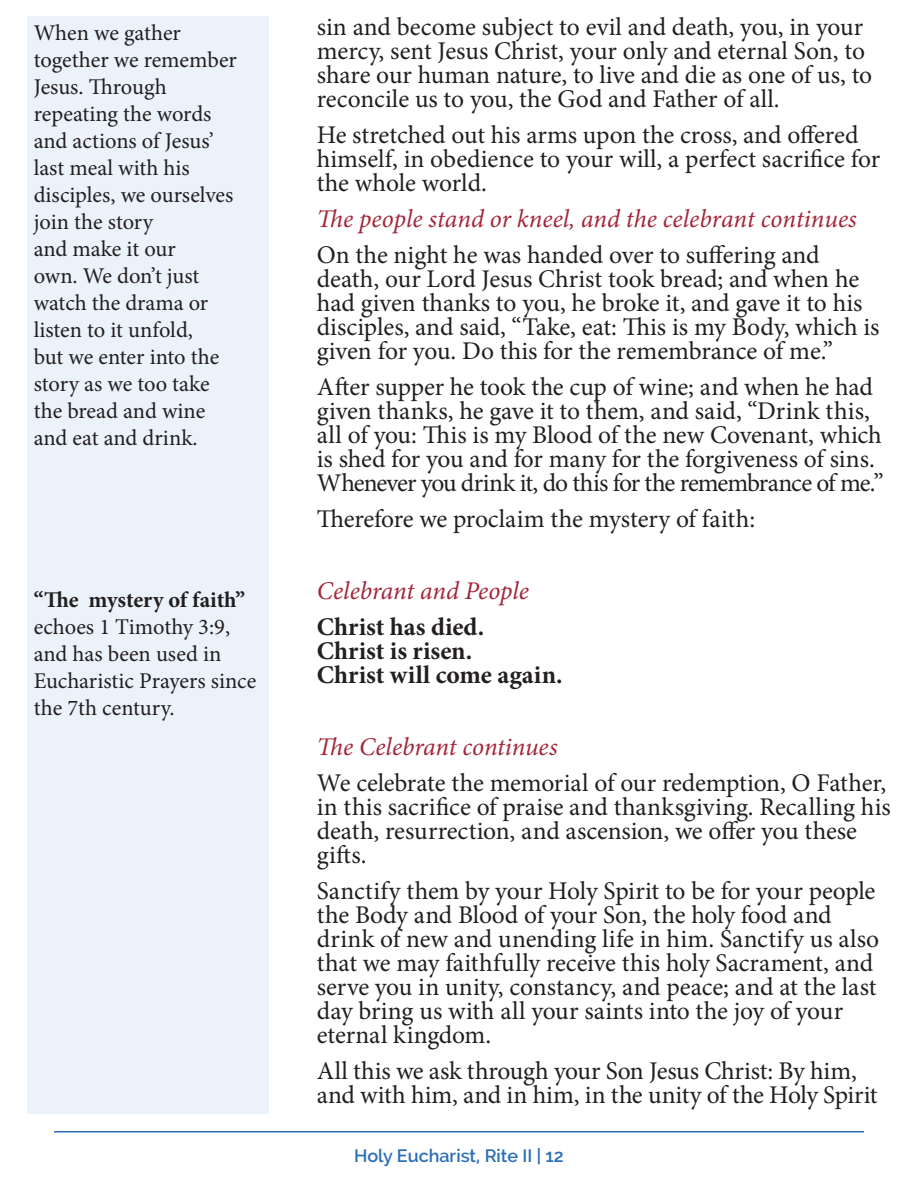
<style>
.page{position:relative;width:918px;height:1188px;background:#fff}
.page>*{position:absolute;margin:0;border:0;box-sizing:border-box;transform-origin:0 0}
.Section_Header{font:25.5px/24px "Minion Pro";letter-spacing:-.005em;color:#231f20}
.Section_Header-2{font:italic 25.5px "Minion Pro";color:#a32638}
.Section_Header-3{font:700 25.5px/24px "Minion Pro";color:#231f20}
.t1{font:22.5px/27px "Minion Pro";letter-spacing:-.005em;color:#231f20}
.t2{font:600 18px "Raleway";color:#296eb7}
.s1{font-weight:700}
</style>
<div class="page">
<div style="left:27px;top:16px;width:242px;height:1098px;background:#ebf2f9"></div>
<hr style="left:54px;top:1131px;width:810px;height:1px;background:#296eb7">
<p class="t1" style="left:34px;top:19px;width:149px">When we gather</p>
<p class="t1" style="left:34px;top:46px;width:205px">together we remember</p>
<p class="t1" style="left:34px;top:73px;width:135px">Jesus. Through</p>
<p class="t1" style="left:34px;top:100px;width:179px">repeating the words</p>
<p class="t1" style="left:34px;top:127px;width:181px">and actions of Jesus’</p>
<p class="t1" style="left:34px;top:154px;width:158px">last meal with his</p>
<p class="t1" style="left:34px;top:181px;width:201px">disciples, we ourselves</p>
<p class="t1" style="left:34px;top:208px;width:121px">join the story</p>
<p class="t1" style="left:34px;top:235px;width:144px">and make it our</p>
<p class="t1" style="left:34px;top:262px;width:167px">own. We don’t just</p>
<p class="t1" style="left:34px;top:289px;width:176px">watch the drama or</p>
<p class="t1" style="left:34px;top:316px;width:161px">listen to it unfold,</p>
<p class="t1" style="left:34px;top:343px;width:187px">but we enter into the</p>
<p class="t1" style="left:34px;top:370px;width:178px">story as we too take</p>
<p class="t1" style="left:34px;top:397px;width:173px">the bread and wine</p>
<p class="t1" style="left:34px;top:424px;width:165px">and eat and drink.</p>
<p class="t1" style="left:34px;top:586px;width:224px"><span class="s1">“The mystery of faith” </span>echoes 1 Timothy 3:9, and has been used in<br>Eucharistic Prayers since the 7th century.</p>
<p class="Section_Header" style="left:317px;top:15px;width:557px">sin and become subject to evil and death, you, in your mercy, sent Jesus Christ, your only and eternal Son, to share our human nature, to live and die as one of us, to reconcile us to you, the God and Father of all.</p>
<p class="Section_Header" style="left:317px;top:123px;width:565px">He stretched out his arms upon the cross, and offered himself, in obedience to your will, a perfect sacrifice for the whole world.</p>
<p class="Section_Header-2" style="left:317px;top:201px;width:542px">The people stand or kneel, and the celebrant continues</p>
<p class="Section_Header" style="left:317px;top:243px;width:564px">On the night he was handed over to suffering and death, our Lord Jesus Christ took bread; and when he had given thanks to you, he broke it, and gave it to his disciples, and said, “Take, eat: This is my Body, which is given for you. Do this for the remembrance of me.”</p>
<p class="Section_Header" style="left:317px;top:375px;width:568px">After supper he took the cup of wine; and when he had given thanks, he gave it to them, and said, “Drink this, all of you: This is my Blood of the new Covenant, which is shed for you and for many for the forgiveness of sins.<br>Whenever you drink it, do this for the remembrance of me.”</p>
<p class="Section_Header" style="left:317px;top:507px;width:440px">Therefore we proclaim the mystery of faith:</p>
<p class="Section_Header-2" style="left:317px;top:573px;width:214px">Celebrant and People</p>
<p class="Section_Header-3" style="left:317px;top:615px;width:247px">Christ has died.<br>Christ is risen.<br>Christ will come again.</p>
<p class="Section_Header-2" style="left:317px;top:729px;width:242px">The Celebrant continues</p>
<p class="Section_Header" style="left:317px;top:771px;width:576px">We celebrate the memorial of our redemption, O Father, in this sacrifice of praise and thanksgiving. Recalling his death, resurrection, and ascension, we offer you these gifts.</p>
<p class="Section_Header" style="left:317px;top:879px;width:564px">Sanctify them by your Holy Spirit to be for your people the Body and Blood of your Son, the holy food and drink of new and unending life in him. Sanctify us also that we may faithfully receive this holy Sacrament, and serve you in unity, constancy, and peace; and at the last day bring us with all your saints into the joy of your eternal kingdom.</p>
<p class="Section_Header" style="left:317px;top:1059px;width:562px">All this we ask through your Son Jesus Christ: By him, and with him, and in him, in the unity of the Holy Spirit</p>
<p class="t2" style="left:354px;top:1146px;width:211px">Holy Eucharist, Rite II | 12</p>
</div>
